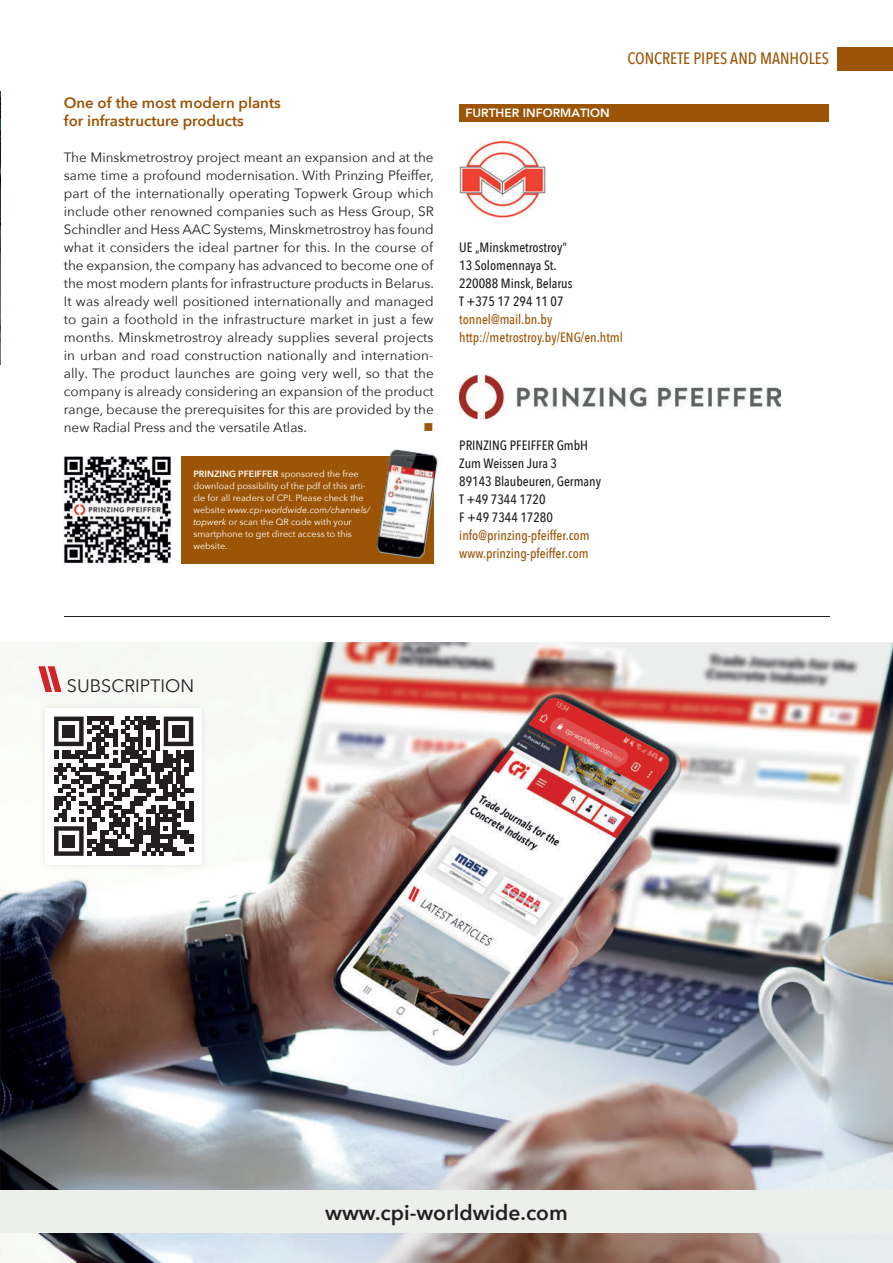
<style>
.page{position:relative;width:893px;height:1263px;background:#fff}
.page>*{position:absolute;margin:0;border:0;box-sizing:border-box;transform-origin:0 0}
.t1{font:600 21px "Avenir Next";color:#231f20}
.t2{font:18px "Avenir Next";color:#231f20}
.t3{font:500 16.5px "Avenir Next Condensed";color:#9c5506}
.t4{font:600 15px/18px "Avenir Next";color:#9c5506}
.t5{font:13.5px/18px "Avenir Next";color:#231f20;text-align:justify}
.t6{font:500 13.5px/18px "Avenir Next Condensed";color:#231f20}
.t7{font:500 13.5px/18px "Avenir Next Condensed";color:#9c5506}
.t8{font:13.5px "Wingdings";color:#9c5506}
.t9{font:800 12px "Avenir";color:#fff}
.t10{font:9px/12px "Avenir Next";color:#fff}
.s1{font-weight:600}
.s2{font-style:italic}
</style>
<div class="page">
<div style="left:838px;top:47px;width:55px;height:23px;background:#9c5506"></div>
<img style="left:0;top:91px;width:1px;height:274px">
<div style="left:459px;top:104px;width:370px;height:17px;background:#9c5506"></div>
<img style="left:459px;top:138px;width:88px;height:84px">
<img style="left:459px;top:375px;width:321px;height:44px">
<div style="left:182px;top:456px;width:252px;height:107px;background:#9c5506"></div>
<img style="left:64px;top:456px;width:107px;height:107px">
<img style="left:390px;top:449px;width:48px;height:38px">
<img style="left:376px;top:456px;width:58px;height:103px">
<hr style="left:64px;top:616px;width:765px;height:1px;background:#231f20">
<img style="left:0;top:642px;width:893px;height:621px">
<div style="left:0;top:1190px;width:893px;height:43px;background:#edefed"></div>
<svg style="left:38px;top:666px;width:24px;height:26px"></svg>
<img style="left:39px;top:701px;width:170px;height:170px">
<div style="left:46px;top:708px;width:156px;height:156px;background:#fff"></div>
<svg style="left:54px;top:717px;width:139px;height:139px"></svg>
<div style="left:63px;top:725px;width:12px;height:13px;background:#231f20"></div>
<div style="left:172px;top:725px;width:13px;height:13px;background:#231f20"></div>
<div style="left:63px;top:835px;width:12px;height:12px;background:#231f20"></div>
<p class="t4" style="left:64px;top:93px;width:218px">One of the most modern plants for infrastructure products</p>
<p class="t5" style="left:64px;top:148px;width:372px">The Minskmetrostroy project meant an expansion and at the same time a profound modernisation. With Prinzing Pfeiffer, part of the internationally operating Topwerk Group which include other renowned companies such as Hess Group, SR Schindler and Hess AAC Systems, Minskmetrostroy has found what it considers the ideal partner for this. In the course of the expansion, the company has advanced to become one of the most modern plants for infrastructure products in Belarus.<br>It was already well positioned internationally and managed to gain a foothold in the infrastructure market in just a few months. Minskmetrostroy already supplies several projects in urban and road construction nationally and internation&shy;ally. The product launches are going very well, so that the company is already considering an expansion of the product range, because the prerequisites for this are provided by the new Radial Press and the versatile Atlas.</p>
<p class="t8" style="left:424px;top:420px;width:12px">■</p>
<p class="t10" style="left:193px;top:467px;width:178px"><span class="s1">PRINZING PFEIFFER</span> sponsored the free download possibility of the pdf of this arti&shy;cle for all readers of CPI. Please check the website <span class="s2">www.cpi-worldwide.com/channels/ topwerk</span> or scan the QR code with your smartphone to get direct access to this website.</p>
<p class="t9" style="left:466px;top:103px;width:146px">FURTHER INFORMATION</p>
<p class="t3" style="left:627px;top:49px;width:203px">CONCRETE PIPES AND MANHOLES</p>
<p class="t6" style="left:459px;top:238px;width:115px">UE „Minskmetrostroy“<br>13 Solomennaya St.<br>220088 Minsk, Belarus<br>T +375 17 294 11 07</p>
<p class="t7" style="left:459px;top:310px;width:165px">tonnel@mail.bn.by http://metrostroy.by/ENG/en.html</p>
<p class="t6" style="left:459px;top:436px;width:143px">PRINZING PFEIFFER GmbH<br>Zum Weissen Jura 3<br>89143 Blaubeuren, Germany<br>T +49 7344 1720<br>F +49 7344 17280</p>
<p class="t7" style="left:459px;top:526px;width:132px">info@prinzing-pfeiffer.com www.prinzing-pfeiffer.com</p>
<h2 class="t2" style="left:67px;top:671px;width:129px">SUBSCRIPTION</h2>
<h1 class="t1" style="left:325px;top:1195px;width:244px">www.cpi-worldwide.com</h1>
</div>
